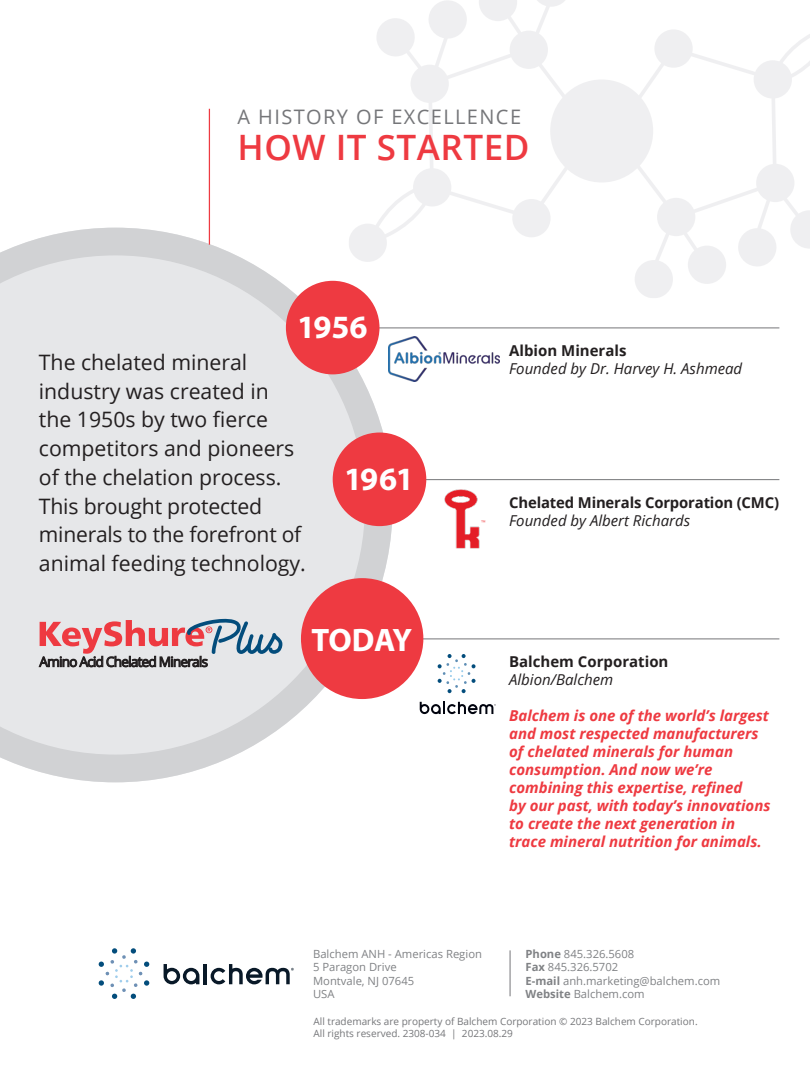
<style>
.page{position:relative;width:810px;height:1080px;background:#fff}
.page>*{position:absolute;margin:0;border:0;box-sizing:border-box;transform-origin:0 0}
.t1{font:600 35px "Open Sans";letter-spacing:.015em;color:#ee3a41}
.t2{font:700 32.62px "Myriad Pro";letter-spacing:-.02em;color:#fff}
.t3{font:21.25px/28.8px "Open Sans";color:#231f20}
.t4{font:20px "Open Sans";letter-spacing:.07em;color:#757679}
.t5{font:italic 700 15px/18px "Open Sans";color:#ee3a41}
.t6{font:700 15px "Open Sans";color:#231f20}
.t7{font:italic 15px "Open Sans";color:#231f20}
.t8{font:13.62px "Open Sans";letter-spacing:-.06em;color:#231f20}
.t9{font:11.25px/13.5px "Open Sans";color:#808285}
.t10{font:10px/12px "Open Sans";color:#757679}
.t11{font:5.12px "Arial";color:#ef494b}
.s1{font-weight:700}
</style>
<div class="page">
<svg style="left:356px;top:0;width:211px;height:237px"></svg>
<div style="left:413px;top:168px;width:38px;height:39px;background:#ececee;border-radius:50%"></div>
<div style="left:635px;top:260px;width:38px;height:38px;background:#ececee;border-radius:50%"></div>
<div style="left:688px;top:246px;width:38px;height:38px;background:#ececee;border-radius:50%"></div>
<svg style="left:637px;top:30px;width:173px;height:236px"></svg>
<div style="left:754px;top:60px;width:38px;height:39px;background:#ececee;border-radius:50%"></div>
<div style="left:550px;top:79px;width:103px;height:104px;background:#ececee;border-radius:50%"></div>
<svg style="left:0;top:228px;width:393px;height:554px;background:#e6e7e9"></svg>
<svg style="left:39px;top:619px;width:243px;height:48px;background:#c5acb2"></svg>
<svg style="left:438px;top:654px;width:38px;height:39px"></svg>
<svg style="left:420px;top:702px;width:76px;height:12px"></svg>
<hr style="left:510px;top:950px;width:1px;height:46px;background:#757679">
<svg style="left:99px;top:948px;width:50px;height:51px"></svg>
<svg style="left:164px;top:964px;width:35px;height:20px"></svg>
<hr style="left:204px;top:964px;width:3px;height:20px;background:#091928">
<svg style="left:211px;top:964px;width:83px;height:20px"></svg>
<img style="left:389px;top:336px;width:110px;height:45px">
<img style="left:444px;top:489px;width:36px;height:60px">
<hr style="left:331px;top:328px;width:448px;height:1px;background:#757679">
<hr style="left:362px;top:479px;width:417px;height:1px;background:#757679">
<hr style="left:362px;top:639px;width:417px;height:1px;background:#757679">
<div style="left:286px;top:281px;width:94px;height:93px;background:#ee3a41;border-radius:50%"></div>
<div style="left:333px;top:433px;width:93px;height:93px;background:#ee3a41;border-radius:50%"></div>
<div style="left:301px;top:578px;width:122px;height:121px;background:#ee3a41;border-radius:50%"></div>
<hr style="left:209px;top:109px;width:1px;height:136px;background:#ee3a41">
<p class="t4" style="left:238px;top:103px;width:285px">A HISTORY OF EXCELLENCE</p>
<p class="t1" style="left:238px;top:124px;width:294px">HOW IT STARTED</p>
<p class="t2" style="left:297px;top:306px;width:72px">1956</p>
<p class="t3" style="left:39px;top:347px;width:257px">The chelated mineral industry was created in the 1950s by two fierce competitors and pioneers of the chelation process.</p>
<p class="t3" style="left:39px;top:491px;width:269px">This brought protected minerals to the forefront of animal feeding technology.</p>
<p class="t2" style="left:344px;top:458px;width:71px">1961</p>
<p class="t8" style="left:39px;top:652px;width:170px">Amino Acid Chelated Minerals</p>
<p class="t2" style="left:312px;top:619px;width:102px">TODAY</p>
<p class="t6" style="left:509px;top:340px;width:119px">Albion Minerals</p>
<p class="t7" style="left:509px;top:359px;width:235px">Founded by Dr. Harvey H. Ashmead</p>
<p class="t11" style="left:481px;top:519px;width:7px">™</p>
<p class="t6" style="left:509px;top:492px;width:271px">Chelated Minerals Corporation (CMC)</p>
<p class="t7" style="left:509px;top:510px;width:183px">Founded by Albert Richards</p>
<p class="t6" style="left:509px;top:651px;width:161px">Balchem Corporation</p>
<p class="t7" style="left:509px;top:670px;width:106px">Albion/Balchem</p>
<p class="t5" style="left:509px;top:707px;width:263px">Balchem is one of the world’s largest and most respected manufacturers of chelated minerals for human consumption. And now we’re combining this expertise, refined<br>by our past, with today’s innovations to create the next generation in trace mineral nutrition for animals.</p>
<p class="t9" style="left:526px;top:947px;width:110px"><span class="s1">Phone</span> 845.326.5608</p>
<p class="t9" style="left:526px;top:960px;width:94px"><span class="s1">Fax</span> 845.326.5702</p>
<p class="t9" style="left:526px;top:974px;width:196px"><span class="s1">E-mail</span> anh.marketing@balchem.com</p>
<p class="t9" style="left:526px;top:987px;width:121px"><span class="s1">Website</span> Balchem.com</p>
<p class="t10" style="left:314px;top:1015px;width:386px">All trademarks are property of Balchem Corporation © 2023 Balchem Corporation.<br>All rights reserved. 2308-034 | 2023.08.29</p>
<p class="t9" style="left:313px;top:947px;width:170px">Balchem ANH - Americas Region<br>5 Paragon Drive</p>
<p class="t9" style="left:313px;top:974px;width:103px">Montvale, NJ 07645</p>
<p class="t9" style="left:313px;top:987px;width:23px">USA</p>
</div>
